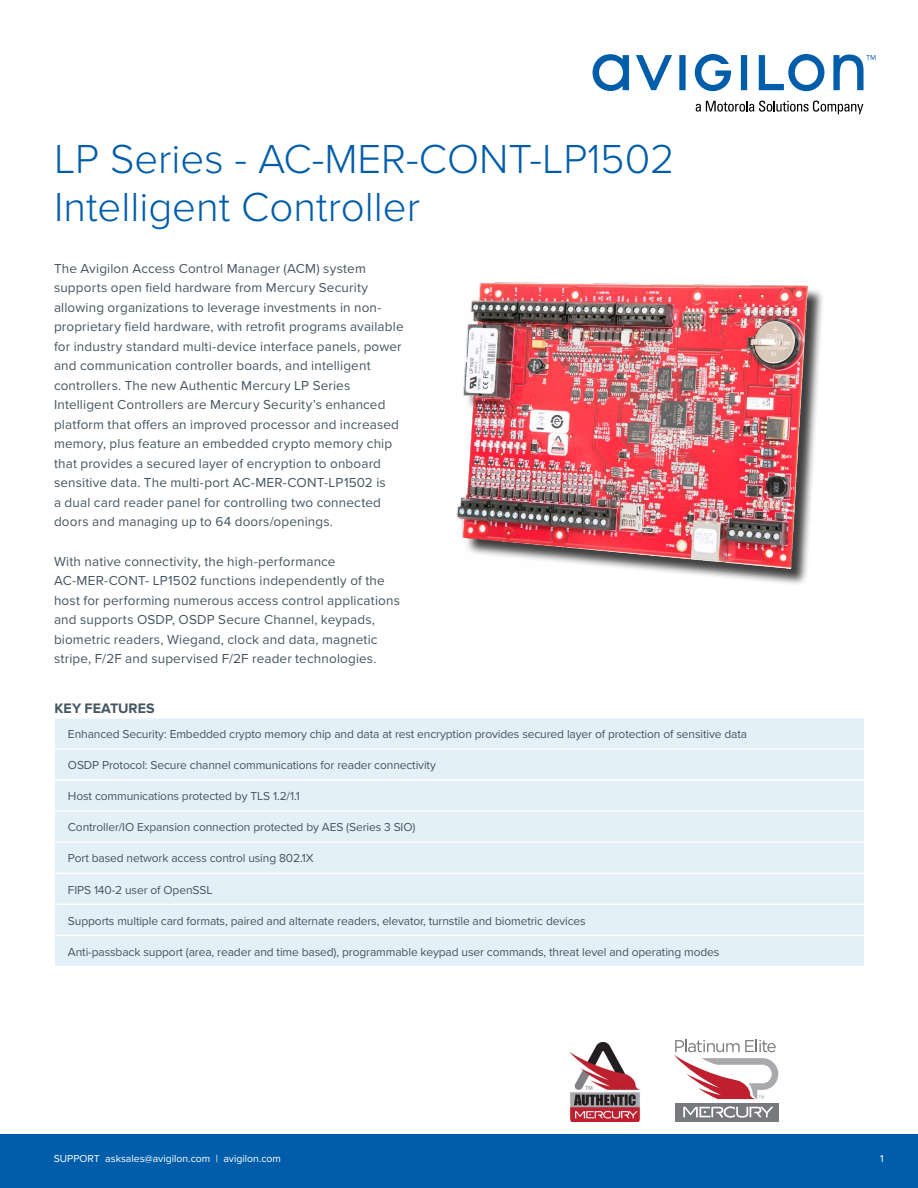
<style>
.page{position:relative;width:918px;height:1188px;background:#fff}
.page>*{position:absolute;margin:0;border:0;box-sizing:border-box;transform-origin:0 0}
.t1{font:300 42px/48px "Proxima Nova";color:#005daa}
.t2{font:700 14.25px "Proxima Nova";letter-spacing:.005em;color:#455560}
.t3{font:13.5px/19.5px "Proxima Nova";letter-spacing:.01em;color:#455560}
.t4{font:12px "Proxima Nova";letter-spacing:-.01em;color:#455560}
.t5{font:10.5px "Proxima Nova";color:#fff}
</style>
<div class="page">
<div style="left:0;top:1134px;width:918px;height:54px;background:#005daa"></div>
<svg style="left:593px;top:54px;width:282px;height:37px"></svg>
<svg style="left:696px;top:101px;width:167px;height:13px"></svg>
<div style="left:675px;top:1103px;width:103px;height:18px;background:#77797c"></div>
<svg style="left:683px;top:1106px;width:90px;height:12px"></svg>
<svg style="left:674px;top:1040px;width:104px;height:59px"></svg>
<img style="left:569px;top:1042px;width:72px;height:79px">
<div style="left:55px;top:719px;width:809px;height:247px;background:#e3f0f7"></div>
<hr style="left:55px;top:810px;width:809px;height:2px;background:#fff">
<hr style="left:55px;top:842px;width:809px;height:1px;background:#fff">
<hr style="left:55px;top:873px;width:809px;height:1px;background:#fff">
<hr style="left:55px;top:904px;width:809px;height:1px;background:#fff">
<hr style="left:55px;top:935px;width:809px;height:1px;background:#fff">
<hr style="left:55px;top:748px;width:809px;height:2px;background:#fff">
<hr style="left:55px;top:779px;width:809px;height:2px;background:#fff">
<div style="left:459px;top:284px;width:366px;height:302px;background:#000;opacity:.75"></div>
<img style="left:456px;top:282px;width:351px;height:287px">
<h1 class="t1" style="left:54px;top:135px;width:622px">LP Series - AC-MER-CONT-LP1502<br>Intelligent Controller</h1>
<p class="t3" style="left:54px;top:259px;width:351px">The Avigilon Access Control Manager (ACM) system supports open field hardware from Mercury Security allowing organizations to leverage investments in non&shy;proprietary field hardware, with retrofit programs available for industry standard multi-device interface panels, power and communication controller boards, and intelligent controllers. The new Authentic Mercury LP Series Intelligent Controllers are Mercury Security’s enhanced platform that offers an improved processor and increased memory, plus feature an embedded crypto memory chip that provides a secured layer of encryption to onboard sensitive data. The multi-port AC-MER-CONT-LP1502 is<br>a dual card reader panel for controlling two connected doors and managing up to 64 doors/openings.</p>
<p class="t3" style="left:54px;top:552px;width:348px">With native connectivity, the high-performance AC-MER-CONT- LP1502 functions independently of the host for performing numerous access control applications and supports OSDP, OSDP Secure Channel, keypads, biometric readers, Wiegand, clock and data, magnetic stripe, F/2F and supervised F/2F reader technologies.</p>
<p class="t2" style="left:54px;top:700px;width:102px">KEY FEATURES</p>
<p class="t4" style="left:68px;top:727px;width:681px">Enhanced Security: Embedded crypto memory chip and data at rest encryption provides secured layer of protection of sensitive data</p>
<p class="t4" style="left:68px;top:758px;width:369px">OSDP Protocol: Secure channel communications for reader connectivity</p>
<p class="t4" style="left:68px;top:789px;width:233px">Host communications protected by TLS 1.2/1.1</p>
<p class="t4" style="left:68px;top:820px;width:349px">Controller/IO Expansion connection protected by AES (Series 3 SIO)</p>
<p class="t4" style="left:68px;top:851px;width:247px">Port based network access control using 802.1X</p>
<p class="t4" style="left:68px;top:882px;width:146px">FIPS 140-2 user of OpenSSL</p>
<p class="t4" style="left:68px;top:913px;width:519px">Supports multiple card formats, paired and alternate readers, elevator, turnstile and biometric devices</p>
<p class="t4" style="left:68px;top:945px;width:653px">Anti-passback support (area, reader and time based), programmable keypad user commands, threat level and operating modes</p>
<p class="t5" style="left:54px;top:1152px;width:229px">SUPPORT asksales@avigilon.com | avigilon.com</p>
<p class="t5" style="left:880px;top:1152px;width:5px">1</p>
</div>
